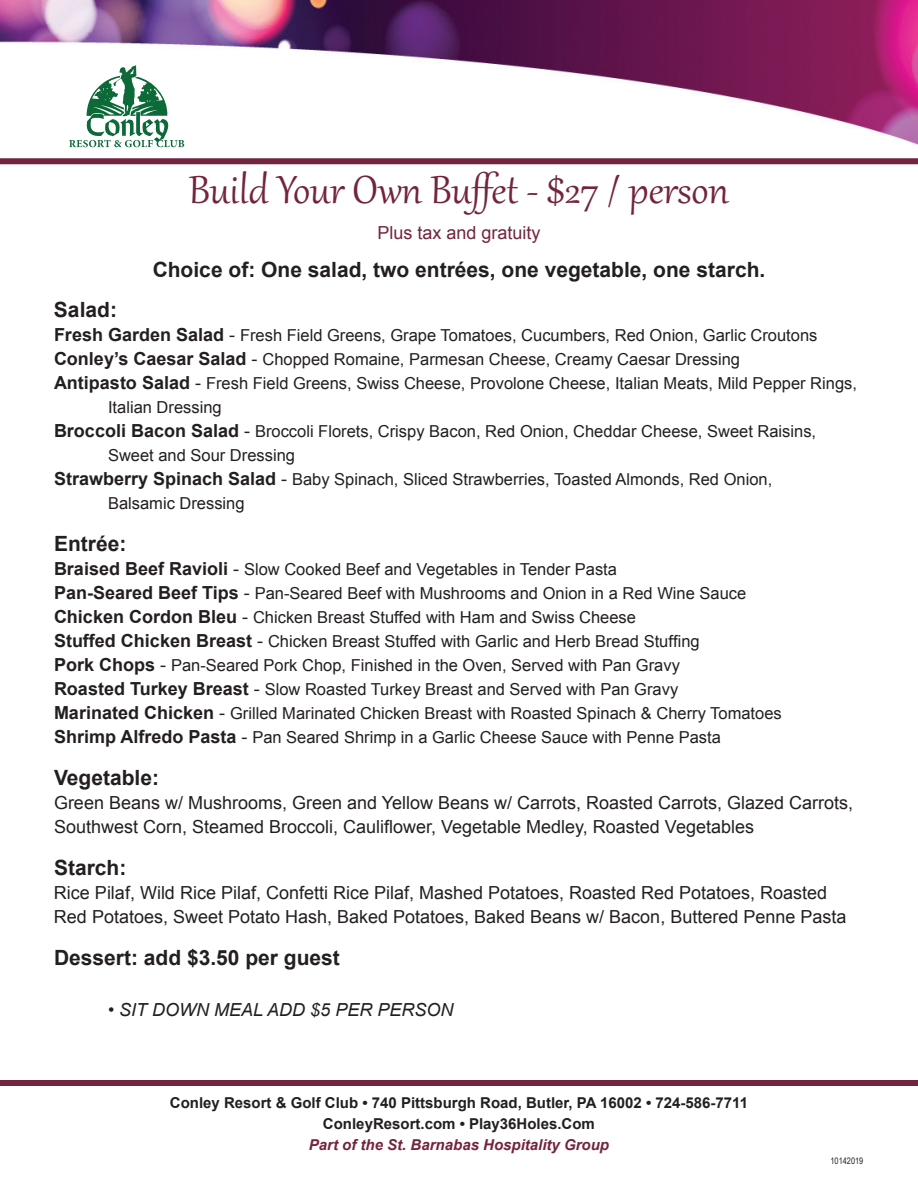
<style>
.page{position:relative;width:918px;height:1188px;background:#fff}
.page>*{position:absolute;margin:0;border:0;box-sizing:border-box;transform-origin:0 0}
.t1{font:48px "Gabriola";color:#73243e}
.t2{font:700 21px "Arial";color:#231f20}
.t3{font:18px/24px "Arial";color:#231f20}
.t4{font:italic 18px "Arial";color:#231f20}
.t5{font:18px "Arial";color:#73243e}
.t6{font:16.5px/24px "Arial";color:#231f20}
.t7{font:700 15px/21px "Arial";color:#231f20;text-align:center}
.t8{font:italic 700 15px "Arial";color:#73243e}
.t9{font:9px "Arial Narrow";color:#231f20}
.s1{font-weight:700;font-size:18px}
.s2{font-size:18px}
</style>
<div class="page">
<img style="left:0;top:0;width:918px;height:148px">
<svg style="left:69px;top:65px;width:115px;height:82px"></svg>
<div style="left:0;top:158px;width:918px;height:6px;background:#73243e"></div>
<div style="left:0;top:1080px;width:918px;height:6px;background:#73243e"></div>
<h1 class="t1" style="left:189px;top:159px;width:542px">Build Your Own Buffet - $27 / person</h1>
<p class="t5" style="left:377px;top:221px;width:165px">Plus tax and gratuity</p>
<p class="t2" style="left:153px;top:255px;width:614px">Choice of: One salad, two entrées, one vegetable, one starch.</p>
<p class="t2" style="left:54px;top:296px;width:65px">Salad:</p>
<p class="t6" style="left:54px;top:323px;width:765px"><span class="s1">Fresh Garden Salad</span> <span class="s2">-</span> Fresh Field Greens, Grape Tomatoes, Cucumbers, Red Onion, Garlic Croutons</p>
<p class="t6" style="left:54px;top:347px;width:688px"><span class="s1">Conley’s Caesar Salad</span> <span class="s2">-</span> Chopped Romaine, Parmesan Cheese, Creamy Caesar Dressing</p>
<p class="t6" style="left:54px;top:371px;width:805px"><span class="s1">Antipasto Salad</span> <span class="s2">-</span> Fresh Field Greens, Swiss Cheese, Provolone Cheese, Italian Meats, Mild Pepper Rings,</p>
<p class="t6" style="left:108px;top:395px;width:115px">Italian Dressing</p>
<p class="t6" style="left:54px;top:419px;width:764px"><span class="s1">Broccoli Bacon Salad</span> <span class="s2">-</span> Broccoli Florets, Crispy Bacon, Red Onion, Cheddar Cheese, Sweet Raisins,</p>
<p class="t6" style="left:108px;top:443px;width:189px">Sweet and Sour Dressing</p>
<p class="t6" style="left:54px;top:467px;width:720px"><span class="s1">Strawberry Spinach Salad</span> <span class="s2">-</span> Baby Spinach, Sliced Strawberries, Toasted Almonds, Red Onion,</p>
<p class="t6" style="left:108px;top:491px;width:138px">Balsamic Dressing</p>
<p class="t2" style="left:54px;top:530px;width:74px">Entrée:</p>
<p class="t6" style="left:54px;top:557px;width:729px"><span class="s1">Braised Beef Ravioli</span> <span class="s2">-</span> Slow Cooked Beef and Vegetables in Tender Pasta<br><span class="s1">Pan-Seared Beef Tips</span> <span class="s2">-</span> Pan-Seared Beef with Mushrooms and Onion in a Red Wine Sauce <span class="s1">Chicken Cordon Bleu</span> <span class="s2">-</span> Chicken Breast Stuffed with Ham and Swiss Cheese<br><span class="s1">Stuffed Chicken Breast</span> <span class="s2">-</span> Chicken Breast Stuffed with Garlic and Herb Bread Stuffing<br><span class="s1">Pork Chops</span> <span class="s2">-</span> Pan-Seared Pork Chop, Finished in the Oven, Served with Pan Gravy<br><span class="s1">Roasted Turkey Breast</span> <span class="s2">-</span> Slow Roasted Turkey Breast and Served with Pan Gravy<br><span class="s1">Marinated Chicken</span> <span class="s2">-</span> Grilled Marinated Chicken Breast with Roasted Spinach &amp; Cherry Tomatoes <span class="s1">Shrimp Alfredo Pasta</span> <span class="s2">-</span> Pan Seared Shrimp in a Garlic Cheese Sauce with Penne Pasta</p>
<p class="t2" style="left:54px;top:764px;width:107px">Vegetable:</p>
<p class="t3" style="left:54px;top:791px;width:801px">Green Beans w/ Mushrooms, Green and Yellow Beans w/ Carrots, Roasted Carrots, Glazed Carrots,<br>Southwest Corn, Steamed Broccoli, Cauliflower, Vegetable Medley, Roasted Vegetables</p>
<p class="t2" style="left:54px;top:854px;width:74px">Starch:</p>
<p class="t3" style="left:54px;top:881px;width:794px">Rice Pilaf, Wild Rice Pilaf, Confetti Rice Pilaf, Mashed Potatoes, Roasted Red Potatoes, Roasted<br>Red Potatoes, Sweet Potato Hash, Baked Potatoes, Baked Beans w/ Bacon, Buttered Penne Pasta</p>
<p class="t2" style="left:54px;top:944px;width:287px">Dessert: add $3.50 per guest</p>
<p class="t4" style="left:108px;top:998px;width:347px">• SIT DOWN MEAL ADD $5 PER PERSON</p>
<p class="t7" style="left:170px;top:1093px;width:580px">Conley Resort &amp; Golf Club • 740 Pittsburgh Road, Butler, PA 16002 • 724-586-7711<br>ConleyResort.com • Play36Holes.Com</p>
<p class="t8" style="left:309px;top:1135px;width:302px">Part of the St. Barnabas Hospitality Group</p>
<p class="t9" style="left:831px;top:1154px;width:34px">10142019</p>
</div>
